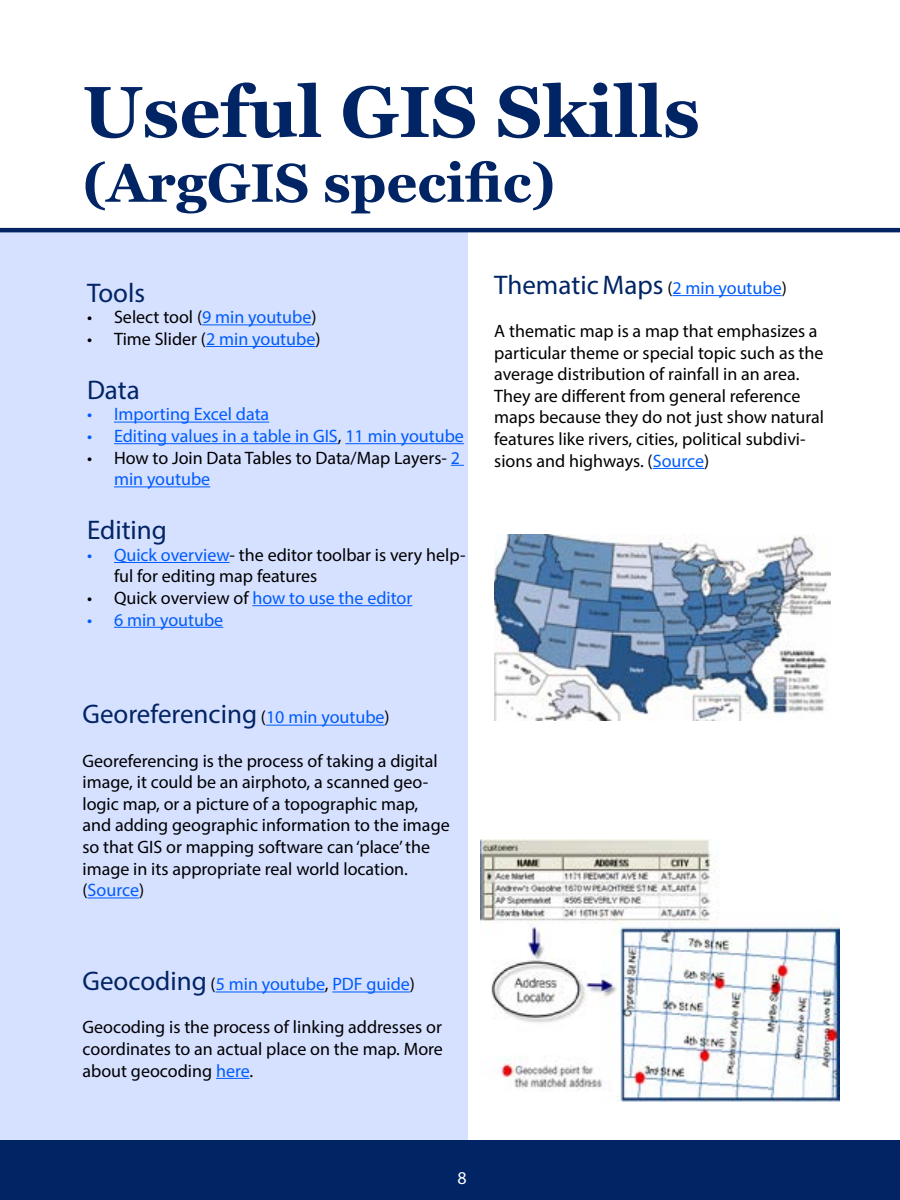
<style>
.page{position:relative;width:900px;height:1200px;background:#fff}
.page>*{position:absolute;margin:0;border:0;box-sizing:border-box;transform-origin:0 0}
.t1{font:700 72px "Georgia";color:#012464}
.t2{font:700 54px "Georgia";color:#012464}
.t3{font:27px "Myriad Pro";color:#012464}
.t4{font:18px/21.6px "Myriad Pro";color:#000}
.t5{font:18px "Myriad Pro";color:#005cfd}
.t6{font:18px "Myriad Pro";color:#fff}
.s1{color:#005cfd}
.s2{color:#000}
.s3{font-size:18px;color:#000}
.s4{font-size:18px;color:#005cfd}
.s5{font-size:27px;color:#012464}
</style>
<div class="page">
<div style="left:0;top:232px;width:468px;height:909px;background:#d6e0ff"></div>
<div style="left:0;top:1141px;width:900px;height:59px;background:#012464"></div>
<hr style="left:202px;top:324px;width:109px;height:1px;background:#005cfd">
<hr style="left:206px;top:346px;width:109px;height:1px;background:#005cfd">
<hr style="left:114px;top:422px;width:155px;height:1px;background:#005cfd">
<hr style="left:114px;top:443px;width:224px;height:1px;background:#005cfd">
<hr style="left:345px;top:443px;width:119px;height:1px;background:#005cfd">
<svg style="left:451px;top:465px;width:13px;height:1px"></svg>
<hr style="left:114px;top:486px;width:96px;height:1px;background:#005cfd">
<hr style="left:114px;top:562px;width:116px;height:1px;background:#005cfd">
<hr style="left:252px;top:605px;width:160px;height:1px;background:#005cfd">
<hr style="left:114px;top:627px;width:109px;height:1px;background:#005cfd">
<hr style="left:266px;top:725px;width:119px;height:1px;background:#005cfd">
<hr style="left:88px;top:898px;width:51px;height:1px;background:#005cfd">
<hr style="left:216px;top:992px;width:109px;height:1px;background:#005cfd">
<hr style="left:332px;top:992px;width:78px;height:1px;background:#005cfd">
<hr style="left:216px;top:1078px;width:34px;height:1px;background:#005cfd">
<hr style="left:672px;top:295px;width:110px;height:1px;background:#005cfd">
<hr style="left:653px;top:468px;width:51px;height:1px;background:#005cfd">
<img style="left:494px;top:535px;width:336px;height:185px">
<img style="left:480px;top:839px;width:360px;height:263px">
<hr style="left:0;top:228px;width:900px;height:4px;background:#012464">
<h1 class="t1" style="left:82px;top:58px;width:619px">Useful GIS Skills</h1>
<h2 class="t2" style="left:82px;top:142px;width:474px">(ArgGIS specific)</h2>
<h3 class="t3" style="left:87px;top:276px;width:60px">Tools</h3>
<p class="t4" style="left:87px;top:306px;width:231px">• Select tool (<span class="s1">9 min youtube</span>)</p>
<p class="t4" style="left:87px;top:328px;width:235px">• Time Slider (<span class="s1">2 min youtube</span>)</p>
<h3 class="t3" style="left:87px;top:373px;width:54px">Data</h3>
<p class="t5" style="left:87px;top:403px;width:184px">• Importing Excel data</p>
<p class="t5" style="left:87px;top:425px;width:378px">• Editing values in a table in GIS<span class="s2">,</span> 11 min youtube</p>
<p class="t4" style="left:114px;top:446px;width:348px;text-indent:-27px">• How to Join Data Tables to Data/Map Layers- <span class="s1">2 min youtube</span></p>
<h3 class="t3" style="left:87px;top:513px;width:82px">Editing</h3>
<p class="t4" style="left:114px;top:544px;width:353px;text-indent:-27px"><span class="s1">• Quick overview</span>- the editor toolbar is very help&shy;ful for editing map features</p>
<p class="t5" style="left:87px;top:587px;width:327px"><span class="s2">• Quick overview of</span> how to use the editor</p>
<p class="t5" style="left:87px;top:608px;width:138px">• 6 min youtube</p>
<h3 class="t3" style="left:494px;top:268px;width:294px">Thematic Maps <span class="s3">(</span><span class="s4">2 min youtube</span><span class="s3">)</span></h3>
<p class="t4" style="left:494px;top:320px;width:331px">A thematic map is a map that emphasizes a particular theme or special topic such as the average distribution of rainfall in an area.<br>They are different from general reference maps because they do not just show natural features like rivers, cities, political subdivi&shy;sions and highways. (<span class="s1">Source</span>)</p>
<h3 class="t3" style="left:82px;top:698px;width:309px">Georeferencing <span class="s3">(</span><span class="s4">10 min youtube</span><span class="s3">)</span></h3>
<p class="t4" style="left:82px;top:749px;width:369px">Georeferencing is the process of taking a digital image, it could be an airphoto, a scanned geo&shy;logic map, or a picture of a topographic map, and adding geographic information to the image so that GIS or mapping software can ‘place’ the image in its appropriate real world location. (<span class="s1">Source</span>)</p>
<p class="t5" style="left:82px;top:973px;width:334px"><span class="s5">Geocoding</span> <span class="s2">(</span>5 min youtube<span class="s2">,</span> PDF guide<span class="s2">)</span></p>
<p class="t4" style="left:82px;top:1016px;width:362px;text-align:justify">Geocoding is the process of linking addresses or coordinates to an actual place on the map. More about geocoding <span class="s1">here</span>.</p>
<p class="t6" style="left:457px;top:1166px;width:11px">8</p>
</div>
